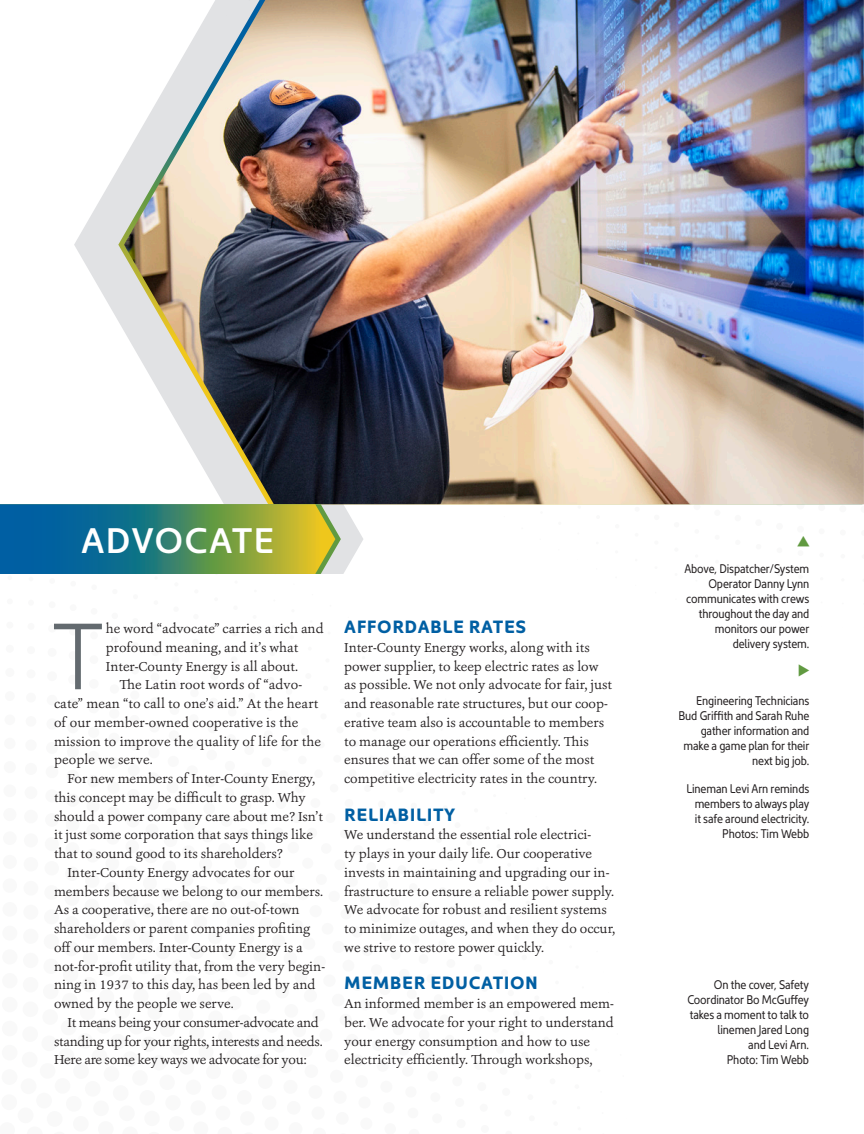
<style>
.page{position:relative;width:864px;height:1134px;background:#fff}
.page>*{position:absolute;margin:0;border:0;box-sizing:border-box;transform-origin:0 0}
.Annual_Report_-_Drop_Cap{font:300 94.95px "Kyrial Display Pro";color:#636a6f}
.Annual_Report_-_Heading_REV{font:600 36px "Kyrial Display Pro";letter-spacing:.03em;color:#fff}
.Annual_Report_-_Caption_ARROW{font:19.5px "Proxima Nova";color:#619a41}
.Annual_Report_-_Cutline{font:19.5px "Proxima Nova";color:#619a41}
.Annual_Report_-_Subhead{font:700 18px "Kyrial Display Pro";letter-spacing:.03em;color:#005fa3}
.Annual_Report_-_BODY_NOIN{font:13.5px/18.8px "Ashbury";color:#231f20}
.Annual_Report_-_BODY_IN{font:13.5px/18.8px "Ashbury";color:#231f20}
.Annual_Report_-_BODY_IN-2{font:13.5px/18.8px "Ashbury";letter-spacing:-.02em;color:#231f20}
.Annual_Report_-_Drop_Cap-2{font:13.5px/18.8px "Ashbury";color:#231f20}
.Annual_Report_-_Cutline-2{font:12.75px/15px "Kyrial Sans Pro Regular Cond";letter-spacing:-.01em;color:#231f20;text-align:right}
</style>
<div class="page">
<svg style="left:74px;top:169px;width:44px;height:151px"></svg>
<img style="left:124px;top:0;width:740px;height:504px">
<svg style="left:0;top:504px;width:364px;height:70px"></svg>
<p class="Annual_Report_-_Heading_REV" style="left:81px;top:514px;width:195px">ADVOCATE</p>
<p class="Annual_Report_-_Drop_Cap" style="left:52px;top:585px;width:54px">T</p>
<p class="Annual_Report_-_Drop_Cap-2" style="left:106px;top:619px;width:219px">he word “advocate” carries a rich and profound meaning, and it’s what<br>Inter-County Energy is all about.</p>
<p class="Annual_Report_-_BODY_IN" style="left:54px;top:675px;width:269px;text-indent:65px">The Latin root words of “advo&shy;cate” mean “to call to one’s aid.” At the heart of our member-owned cooperative is the mission to improve the quality of life for the people we serve.</p>
<p class="Annual_Report_-_BODY_IN" style="left:54px;top:769px;width:270px;text-indent:14px">For new members of Inter-County Energy, this concept may be difficult to grasp. Why should a power company care about me? Isn’t it just some corporation that says things like that to sound good to its shareholders?</p>
<p class="Annual_Report_-_BODY_IN" style="left:54px;top:863px;width:273px;text-indent:14px">Inter-County Energy advocates for our members because we belong to our members.<br>As a cooperative, there are no out-of-town shareholders or parent companies profiting off our members. Inter-County Energy is a not-for-profit utility that, from the very begin&shy;ning in 1937 to this day, has been led by and owned by the people we serve.</p>
<p class="Annual_Report_-_BODY_IN-2" style="left:54px;top:1013px;width:270px;text-indent:14px">It means being your consumer-advocate and standing up for your rights, interests and needs.<br>Here are some key ways we advocate for you:</p>
<p class="Annual_Report_-_Subhead" style="left:344px;top:614px;width:184px">AFFORDABLE RATES</p>
<p class="Annual_Report_-_BODY_NOIN" style="left:344px;top:638px;width:269px">Inter-County Energy works, along with its power supplier, to keep electric rates as low as possible. We not only advocate for fair, just and reasonable rate structures, but our coop&shy;erative team also is accountable to members to manage our operations efficiently. This ensures that we can offer some of the most competitive electricity rates in the country.</p>
<p class="Annual_Report_-_Subhead" style="left:344px;top:801px;width:113px">RELIABILITY</p>
<p class="Annual_Report_-_BODY_NOIN" style="left:344px;top:825px;width:273px">We understand the essential role electrici-<br>ty plays in your daily life. Our cooperative invests in maintaining and upgrading our in&shy;frastructure to ensure a reliable power supply.<br>We advocate for robust and resilient systems to minimize outages, and when they do occur, we strive to restore power quickly.</p>
<p class="Annual_Report_-_Subhead" style="left:344px;top:970px;width:195px">MEMBER EDUCATION</p>
<p class="Annual_Report_-_BODY_NOIN" style="left:344px;top:994px;width:271px">An informed member is an empowered mem&shy;ber. We advocate for your right to understand your energy consumption and how to use electricity efficiently. Through workshops,</p>
<p class="Annual_Report_-_Caption_ARROW" style="left:797px;top:526px;width:14px">▲</p>
<p class="Annual_Report_-_Cutline-2" style="left:684px;top:560px;width:127px">Above, Dispatcher/System<br>Operator Danny Lynn communicates with crews throughout the day and monitors our power delivery system.</p>
<p class="Annual_Report_-_Cutline" style="left:798px;top:655px;width:13px">⊲</p>
<p class="Annual_Report_-_Cutline-2" style="left:678px;top:692px;width:132px">Engineering Technicians<br>Bud Griffith and Sarah Ruhe gather information and make a game plan for their next big job.</p>
<p class="Annual_Report_-_Cutline-2" style="left:686px;top:780px;width:124px">Lineman Levi Arn reminds members to always play it safe around electricity.<br>Photos: Tim Webb</p>
<p class="Annual_Report_-_Cutline-2" style="left:687px;top:976px;width:123px">On the cover, Safety<br>Coordinator Bo McGuffey takes a moment to talk to linemen Jared Long<br>and Levi Arn.<br>Photo: Tim Webb</p>
</div>
